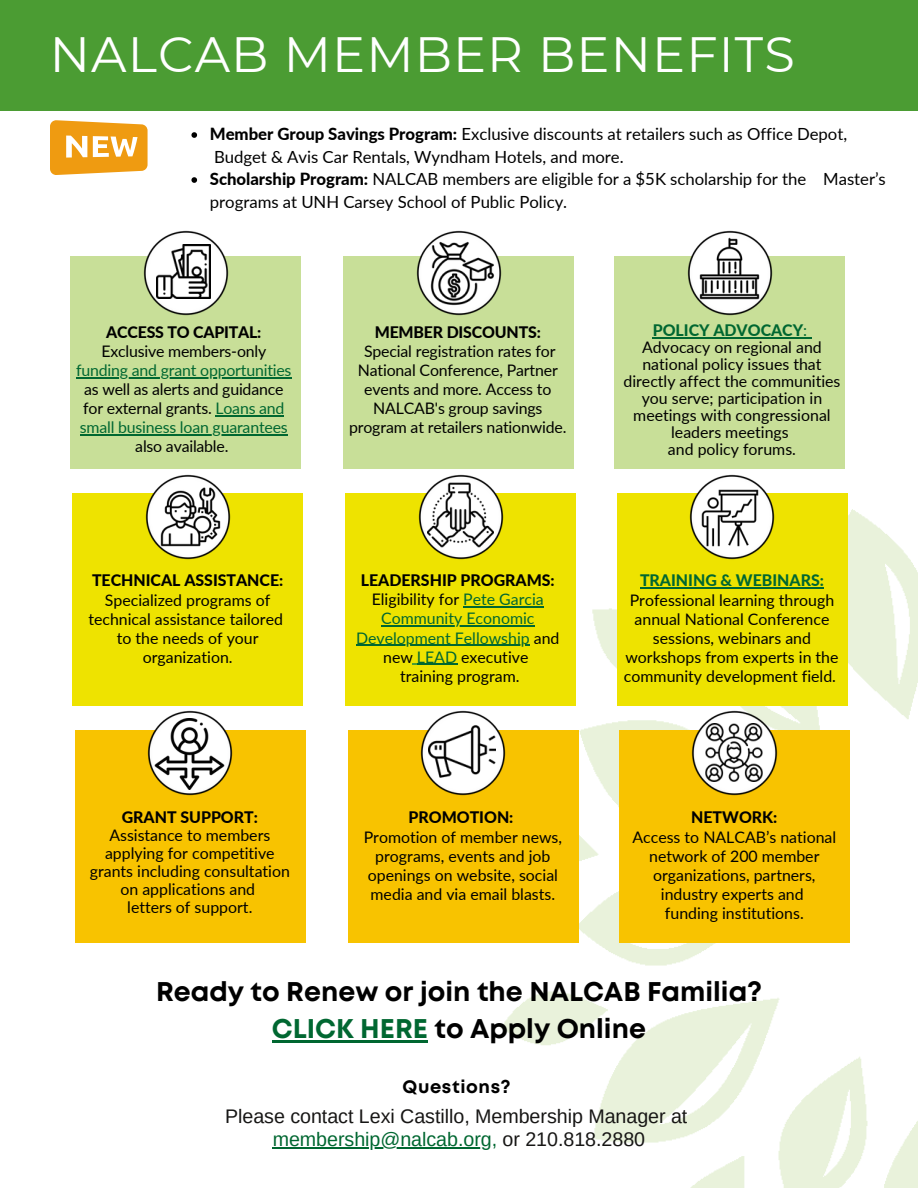
<style>
.page{position:relative;width:918px;height:1188px;background:#fff}
.page>*{position:absolute;margin:0;border:0;box-sizing:border-box;transform-origin:0 0}
.t1{font:49.5px "Montserrat";letter-spacing:.02em;color:#fff}
.t2{font:700 27px/37.2px "Mont";color:#000;text-align:center}
.t3{font:19.65px/23.7px "Arimo";color:#171615;text-align:center}
.t4{font:700 18px "Mont";letter-spacing:.035em;color:#000}
.t5{font:16.8px/22.5px "Lato";color:#000}
.t6{font:15.9px/19.2px "Lato";color:#000;text-align:center}
.t7{font:15.9px/19.2px "Lato";color:#006731;text-align:center}
.t8{font:800 15.9px "Lato";color:#000}
.t9{font:800 15.9px "Lato";color:#006731}
.s1{font-weight:800}
.s2{color:#006731}
.s3{font-weight:800;color:#000}
.s4{color:#000}
.s5{font-weight:800;color:#006731}
</style>
<div class="page">
<div style="left:0;top:0;width:918px;height:111px;background:#4b9c33"></div>
<img style="left:403px;top:391px;width:515px;height:797px">
<div style="left:70px;top:256px;width:231px;height:212px;background:#c8df98"></div>
<div style="left:73px;top:493px;width:230px;height:213px;background:#eee300"></div>
<div style="left:75px;top:730px;width:230px;height:212px;background:#f8c300"></div>
<div style="left:343px;top:256px;width:231px;height:212px;background:#c8df98"></div>
<div style="left:346px;top:493px;width:230px;height:213px;background:#eee300"></div>
<div style="left:348px;top:730px;width:230px;height:212px;background:#f8c300"></div>
<div style="left:615px;top:256px;width:230px;height:212px;background:#c8df98"></div>
<div style="left:617px;top:493px;width:230px;height:213px;background:#eee300"></div>
<div style="left:619px;top:730px;width:231px;height:212px;background:#f8c300"></div>
<img style="left:143px;top:230px;width:86px;height:86px">
<img style="left:157px;top:244px;width:53px;height:54px">
<img style="left:416px;top:230px;width:86px;height:86px">
<img style="left:687px;top:230px;width:86px;height:86px">
<img style="left:139px;top:468px;width:98px;height:92px">
<img style="left:412px;top:468px;width:98px;height:92px">
<img style="left:683px;top:468px;width:98px;height:92px">
<img style="left:147px;top:710px;width:86px;height:86px">
<img style="left:414px;top:706px;width:98px;height:90px">
<img style="left:686px;top:706px;width:97px;height:90px">
<img style="left:430px;top:241px;width:66px;height:66px">
<img style="left:428px;top:718px;width:67px;height:67px">
<img style="left:160px;top:486px;width:62px;height:62px">
<img style="left:700px;top:488px;width:60px;height:60px">
<img style="left:154px;top:718px;width:71px;height:72px">
<img style="left:427px;top:482px;width:66px;height:66px">
<img style="left:705px;top:724px;width:58px;height:57px">
<img style="left:699px;top:238px;width:62px;height:61px">
<hr style="left:76px;top:377px;width:215px;height:1px;background:#006731">
<hr style="left:216px;top:415px;width:68px;height:1px;background:#006731">
<hr style="left:80px;top:434px;width:208px;height:2px;background:#006731">
<hr style="left:463px;top:606px;width:81px;height:2px;background:#006731">
<hr style="left:381px;top:626px;width:153px;height:1px;background:#006731">
<hr style="left:356px;top:645px;width:174px;height:1px;background:#006731">
<hr style="left:417px;top:664px;width:40px;height:1px;background:#006731">
<hr style="left:653px;top:338px;width:150px;height:1px;background:#006731">
<hr style="left:640px;top:588px;width:184px;height:1px;background:#006731">
<svg style="left:191px;top:132px;width:6px;height:6px"></svg>
<svg style="left:191px;top:177px;width:6px;height:6px"></svg>
<svg style="left:50px;top:120px;width:98px;height:55px"></svg>
<hr style="left:273px;top:1147px;width:224px;height:2px;background:#006731">
<hr style="left:272px;top:1041px;width:156px;height:2px;background:#006731">
<h1 class="t1" style="left:50px;top:24px;width:746px">NALCAB MEMBER BENEFITS</h1>
<p class="t5" style="left:210px;top:122px;width:678px"><span class="s1">Member Group Savings Program:</span> Exclusive discounts at retailers such as Office Depot, Budget &amp; Avis Car Rentals, Wyndham Hotels, and more.<br><span class="s1">Scholarship Program:</span> NALCAB members are eligible for a $5K scholarship for the Master’s programs at UNH Carsey School of Public Policy.</p>
<p class="t8" style="left:106px;top:322px;width:157px">ACCESS TO CAPITAL:</p>
<p class="t6" style="left:101px;top:341px;width:166px">Exclusive members-only</p>
<p class="t7" style="left:76px;top:360px;width:217px">funding and grant opportunities</p>
<p class="t6" style="left:80px;top:379px;width:209px;text-align:left">as well as alerts and guidance for external grants. <span class="s2">Loans and small business loan guarantees</span></p>
<p class="t6" style="left:135px;top:437px;width:95px">also available.</p>
<p class="t8" style="left:92px;top:571px;width:193px">TECHNICAL ASSISTANCE:</p>
<p class="t6" style="left:88px;top:590px;width:196px">Specialized programs of technical assistance tailored to the needs of your organization.</p>
<p class="t8" style="left:122px;top:808px;width:138px">GRANT SUPPORT:</p>
<p class="t6" style="left:90px;top:826px;width:202px;line-height:18px">Assistance to members applying for competitive grants including consultation on applications and<br>letters of support.</p>
<p class="t8" style="left:375px;top:322px;width:168px">MEMBER DISCOUNTS:</p>
<p class="t6" style="left:349px;top:341px;width:219px">Special registration rates for<br>National Conference, Partner events and more. Access to<br>NALCAB's group savings program at retailers nationwide.</p>
<p class="t7" style="left:356px;top:570px;width:205px"><span class="s3">LEADERSHIP PROGRAMS:<br></span><span class="s4">Eligibility for</span> Pete Garcia<br>Community Economic<br>Development Fellowship <span class="s4">and new</span> LEAD <span class="s4">executive<br>training program.</span></p>
<p class="t8" style="left:409px;top:808px;width:106px">PROMOTION:</p>
<p class="t6" style="left:364px;top:827px;width:200px">Promotion of member news, programs, events and job openings on website, social media and via email blasts.</p>
<p class="t6" style="left:623px;top:322px;width:219px;line-height:16.8px"><span class="s5">POLICY ADVOCACY</span><span class="s2">:<br></span>Advocacy on regional and national policy issues that directly affect the communities you serve; participation in meetings with congressional leaders meetings<br>and policy forums.</p>
<p class="t9" style="left:640px;top:571px;width:185px">TRAINING &amp; WEBINARS:</p>
<p class="t6" style="left:624px;top:590px;width:216px">Professional learning through annual National Conference sessions, webinars and workshops from experts in the community development field.</p>
<p class="t8" style="left:691px;top:808px;width:88px">NETWORK:</p>
<p class="t6" style="left:632px;top:827px;width:205px">Access to NALCAB’s national network of 200 member organizations, partners, industry experts and<br>funding institutions.</p>
<h2 class="t2" style="left:156px;top:975px;width:607px">Ready to Renew or join the NALCAB Familia?<br><span class="s2">CLICK HERE</span> to Apply Online</h2>
<p class="t4" style="left:403px;top:1080px;width:110px">Questions?</p>
<p class="t3" style="left:225px;top:1104px;width:464px">Please contact Lexi Castillo, Membership Manager at <span class="s2">membership@nalcab.org,</span> or 210.818.2880</p>
</div>
